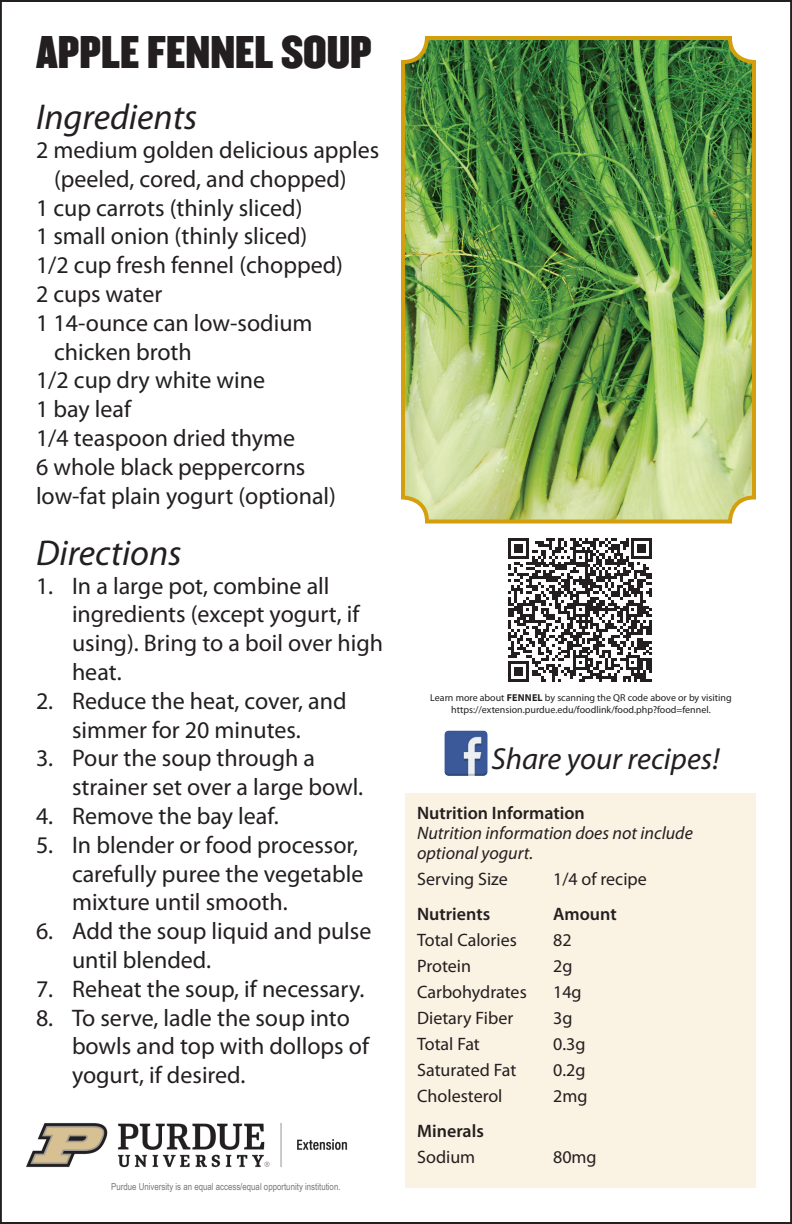
<style>
.page{position:relative;width:792px;height:1224px;background:#fff}
.page>*{position:absolute;margin:0;border:0;box-sizing:border-box;transform-origin:0 0}
.RECIPE_TITLE{font:40px "Champion HTF Middleweight";color:#231f20}
.Subhead{font:italic 36px "Myriad Pro";color:#231f20}
.NUTRITION_INFO{font:italic 30.6px "Myriad Pro";color:#231f20}
.NUMBERS{font:24px/28.8px "Myriad Pro";color:#231f20}
.Ingredients{font:24px/28.8px "Myriad Pro";color:#231f20}
.NUTRITION_INFO-2{font:18px "Myriad Pro";color:#231f20}
.NUTRITION_INFO-3{font:italic 18px/20px "Myriad Pro";color:#231f20}
.Nutrition_Semibold{font:600 18px "Myriad Pro";color:#231f20}
.QR_CODE{font:10px/12px "Myriad Pro";color:#231f20;text-align:center}
.t1{font:9.6px "Arial Narrow";color:#76787b}
.s1{font-weight:700}
</style>
<div class="page">
<img style="left:406px;top:41px;width:345px;height:478px">
<div style="left:401px;top:36px;width:355px;height:488px;border:4px solid #d49f0c;border-radius:24px"></div>
<svg style="left:508px;top:538px;width:144px;height:144px"></svg>
<div style="left:406px;top:794px;width:350px;height:394px;background:#faf2e2"></div>
<img style="left:444px;top:730px;width:44px;height:46px">
<img style="left:27px;top:1123px;width:321px;height:45px">
<p class="RECIPE_TITLE" style="left:36px;top:26px;width:338px">APPLE FENNEL SOUP</p>
<p class="Subhead" style="left:36px;top:95px;width:163px">Ingredients</p>
<p class="Ingredients" style="left:54px;top:135px;width:327px;text-indent:-18px">2 medium golden delicious apples (peeled, cored, and chopped)</p>
<p class="Ingredients" style="left:36px;top:193px;width:268px">1 cup carrots (thinly sliced)</p>
<p class="Ingredients" style="left:36px;top:222px;width:273px">1 small onion (thinly sliced)</p>
<p class="Ingredients" style="left:36px;top:250px;width:309px">1/2 cup fresh fennel (chopped)</p>
<p class="Ingredients" style="left:36px;top:279px;width:128px">2 cups water</p>
<p class="Ingredients" style="left:54px;top:308px;width:260px;text-indent:-18px">1 14-ounce can low-sodium chicken broth</p>
<p class="Ingredients" style="left:36px;top:366px;width:231px">1/2 cup dry white wine</p>
<p class="Ingredients" style="left:36px;top:394px;width:97px">1 bay leaf</p>
<p class="Ingredients" style="left:36px;top:423px;width:261px">1/4 teaspoon dried thyme</p>
<p class="Ingredients" style="left:36px;top:452px;width:271px">6 whole black peppercorns</p>
<p class="Ingredients" style="left:36px;top:481px;width:302px">low-fat plain yogurt (optional)</p>
<p class="Subhead" style="left:36px;top:530px;width:147px">Directions</p>
<p class="NUMBERS" style="left:72px;top:571px;width:313px;text-indent:-36px">1. In a large pot, combine all ingredients (except yogurt, if using). Bring to a boil over high heat.</p>
<p class="NUMBERS" style="left:36px;top:686px;width:312px;text-align:center">2. Reduce the heat, cover, and simmer for 20 minutes.</p>
<p class="NUMBERS" style="left:72px;top:744px;width:293px;text-indent:-36px">3. Pour the soup through a strainer set over a large bowl.</p>
<p class="NUMBERS" style="left:36px;top:801px;width:244px">4. Remove the bay leaf.</p>
<p class="NUMBERS" style="left:72px;top:830px;width:293px;text-indent:-36px">5. In blender or food processor, carefully puree the vegetable mixture until smooth.</p>
<p class="NUMBERS" style="left:72px;top:916px;width:301px;text-indent:-36px">6. Add the soup liquid and pulse until blended.</p>
<p class="NUMBERS" style="left:36px;top:974px;width:330px">7. Reheat the soup, if necessary.</p>
<p class="NUMBERS" style="left:72px;top:1003px;width:299px;text-indent:-36px">8. To serve, ladle the soup into bowls and top with dollops of yogurt, if desired.</p>
<p class="t1" style="left:111px;top:1180px;width:231px">Purdue University is an equal access/equal opportunity institution.</p>
<p class="QR_CODE" style="left:430px;top:692px;width:303px">Learn more about <span class="s1">FENNEL</span> by scanning the QR code above or by visiting https://extension.purdue.edu/foodlink/food.php?food=fennel.</p>
<p class="NUTRITION_INFO" style="left:491px;top:740px;width:230px">Share your recipes!</p>
<p class="Nutrition_Semibold" style="left:417px;top:801px;width:169px">Nutrition Information</p>
<p class="NUTRITION_INFO-3" style="left:417px;top:822px;width:277px">Nutrition information does not include optional yogurt.</p>
<p class="NUTRITION_INFO-2" style="left:417px;top:867px;width:92px">Serving Size</p>
<p class="NUTRITION_INFO-2" style="left:553px;top:867px;width:95px">1/4 of recipe</p>
<p class="Nutrition_Semibold" style="left:417px;top:902px;width:75px">Nutrients</p>
<p class="Nutrition_Semibold" style="left:553px;top:902px;width:65px">Amount</p>
<p class="NUTRITION_INFO-2" style="left:417px;top:928px;width:101px">Total Calories</p>
<p class="NUTRITION_INFO-2" style="left:553px;top:928px;width:20px">82</p>
<p class="NUTRITION_INFO-2" style="left:417px;top:954px;width:55px">Protein</p>
<p class="NUTRITION_INFO-2" style="left:553px;top:954px;width:21px">2g</p>
<p class="NUTRITION_INFO-2" style="left:417px;top:980px;width:111px">Carbohydrates</p>
<p class="NUTRITION_INFO-2" style="left:553px;top:980px;width:30px">14g</p>
<p class="NUTRITION_INFO-2" style="left:417px;top:1006px;width:98px">Dietary Fiber</p>
<p class="NUTRITION_INFO-2" style="left:553px;top:1006px;width:21px">3g</p>
<p class="NUTRITION_INFO-2" style="left:417px;top:1032px;width:64px">Total Fat</p>
<p class="NUTRITION_INFO-2" style="left:553px;top:1032px;width:34px">0.3g</p>
<p class="NUTRITION_INFO-2" style="left:417px;top:1058px;width:101px">Saturated Fat</p>
<p class="NUTRITION_INFO-2" style="left:553px;top:1058px;width:34px">0.2g</p>
<p class="NUTRITION_INFO-2" style="left:417px;top:1084px;width:87px">Cholesterol</p>
<p class="NUTRITION_INFO-2" style="left:553px;top:1084px;width:36px">2mg</p>
<p class="Nutrition_Semibold" style="left:417px;top:1119px;width:68px">Minerals</p>
<p class="NUTRITION_INFO-2" style="left:417px;top:1145px;width:60px">Sodium</p>
<p class="NUTRITION_INFO-2" style="left:553px;top:1145px;width:45px">80mg</p>
</div>
